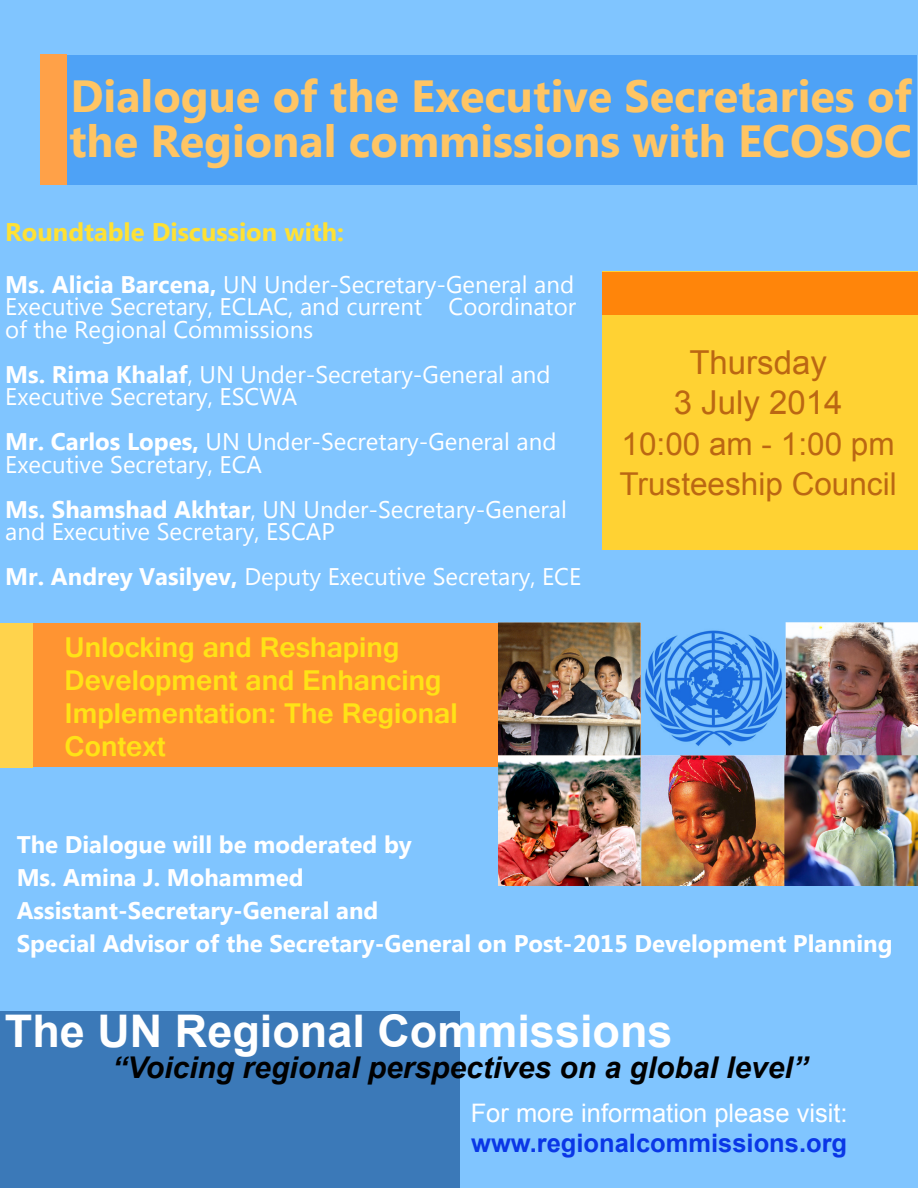
<style>
.page{position:relative;width:918px;height:1188px;background:#80c5ff}
.page>*{position:absolute;margin:0;border:0;box-sizing:border-box;transform-origin:0 0}
.t1{font:700 45px "Lao UI";color:#ffc564}
.t2{font:700 45px "Arial";color:#fff}
.t3{font:33px "Arial";color:#bb6713}
.t4{font:31.5px "Arial";color:#bb6713}
.t5{font:700 30px/33px "Gautami";color:#ffe216}
.t6{font:italic 700 30px "Arial";color:#000}
.t7{font:25.5px "Arial";color:#fff}
.t8{font:700 25.5px "Arial";color:#0a37e6}
.t9{font:700 25.5px "Microsoft New Tai Lue";color:#ffe134}
.t10{font:24px/22.5px "Microsoft New Tai Lue";color:#fff}
.t11{font:700 24px/33px "Microsoft New Tai Lue";color:#fff}
.s1{font-weight:700}
</style>
<div class="page">
<div style="left:4px;top:623px;width:636px;height:144px;background:#ff9432"></div>
<div style="left:0;top:623px;width:33px;height:144px;background:#ffd34c"></div>
<div style="left:66px;top:55px;width:851px;height:130px;background:#4ea2f6"></div>
<div style="left:602px;top:272px;width:316px;height:278px;background:#ffd233"></div>
<img style="left:499px;top:623px;width:418px;height:263px">
<div style="left:40px;top:54px;width:27px;height:131px;background:#ffa148"></div>
<div style="left:0;top:1011px;width:460px;height:177px;background:#3b79b8"></div>
<img style="left:644px;top:620px;width:139px;height:140px">
<div style="left:602px;top:272px;width:316px;height:43px;background:#ff850a"></div>
<p class="t1" style="left:70px;top:66px;width:843px">Dialogue of the Executive Secretaries of</p>
<p class="t1" style="left:69px;top:111px;width:844px">the Regional commissions with ECOSOC</p>
<p class="t9" style="left:5px;top:218px;width:340px">Roundtable Discussion with:</p>
<p class="t10" style="left:5px;top:275px;width:572px;text-align:justify"><span class="s1">Ms. Alicia Barcena,</span> UN Under-Secretary-General and Executive Secretary, ECLAC, and current Coordinator of the Regional Commissions</p>
<p class="t10" style="left:5px;top:365px;width:547px"><span class="s1">Ms. Rima Khalaf</span>, UN Under-Secretary-General and<br>Executive Secretary, ESCWA</p>
<p class="t10" style="left:5px;top:432px;width:553px"><span class="s1">Mr. Carlos Lopes,</span> UN Under-Secretary-General and<br>Executive Secretary, ECA</p>
<p class="t10" style="left:5px;top:500px;width:563px"><span class="s1">Ms. Shamshad Akhtar</span>, UN Under-Secretary-General and Executive Secretary, ESCAP</p>
<p class="t10" style="left:5px;top:567px;width:577px"><span class="s1">Mr. Andrey Vasilyev,</span> Deputy Executive Secretary, ECE</p>
<p class="t5" style="left:65px;top:630px;width:395px">Unlocking and Reshaping<br>Development and Enhancing<br>Implementation: The Regional<br>Context</p>
<p class="t3" style="left:689px;top:341px;width:139px">Thursday</p>
<p class="t3" style="left:674px;top:381px;width:170px">3 July 2014</p>
<p class="t4" style="left:622px;top:423px;width:275px">10:00 am - 1:00 pm</p>
<p class="t4" style="left:620px;top:464px;width:279px">Trusteeship Council</p>
<p class="t11" style="left:17px;top:830px;width:397px">The Dialogue will be moderated by<br>Ms. Amina J. Mohammed</p>
<p class="t11" style="left:17px;top:896px;width:363px">Assistant-Secretary-General and</p>
<p class="t11" style="left:17px;top:929px;width:878px">Special Advisor of the Secretary-General on Post-2015 Development Planning</p>
<p class="t2" style="left:5px;top:1001px;width:669px">The UN Regional Commissions</p>
<p class="t6" style="left:112px;top:1047px;width:697px">“Voicing regional perspectives on a global level”</p>
<p class="t7" style="left:471px;top:1096px;width:378px">For more information please visit:</p>
<p class="t8" style="left:471px;top:1126px;width:377px">www.regionalcommissions.org</p>
</div>
